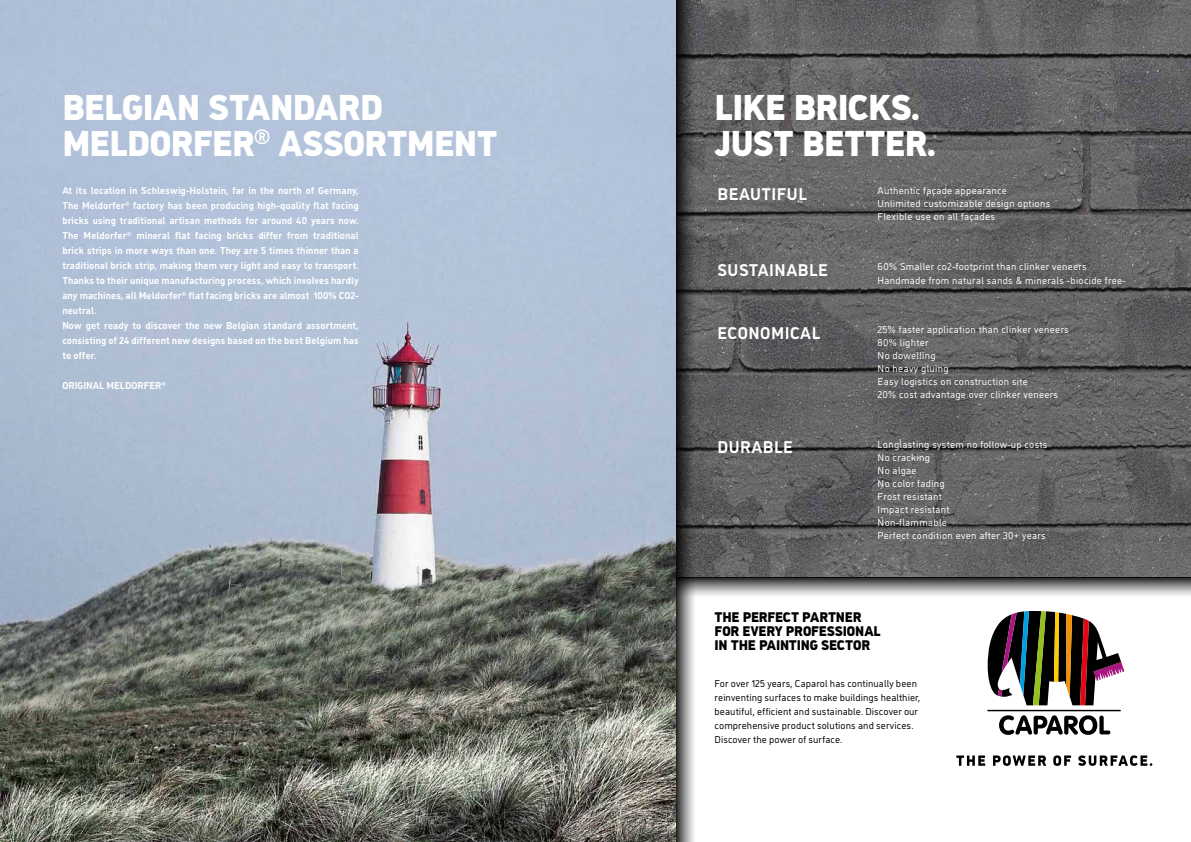
<style>
.page{position:relative;width:1191px;height:842px;background:#fff}
.page>*{position:absolute;margin:0;border:0;box-sizing:border-box;transform-origin:0 0}
.t1{font:900 36px/36px "CAP Elephant";letter-spacing:-.015em;color:#fff}
.t2{font:700 17px "CAP Elephant";letter-spacing:.03em;color:#fff}
.t3{font:900 14px/14px "CAP Elephant";letter-spacing:-.01em;color:#000}
.t4{font:700 10px/15px "CAP Elephant";letter-spacing:.005em;color:#fff}
.t5{font:10px/13px "CAP Elephant";letter-spacing:.03em;color:#fff}
.t6{font:10px/14px "CAP Elephant";letter-spacing:.005em;color:#000}
.t7{font:9px "CAP Elephant";color:#fff}
</style>
<div class="page">
<img style="left:696px;top:0;width:495px;height:577px">
<svg style="left:675px;top:0;width:21px;height:842px;background:#5a5a5b"></svg>
<div style="left:675px;top:577px;width:516px;height:20px;background:linear-gradient(to bottom,#292929,#f9f9f9)"></div>
<img style="left:0;top:0;width:675px;height:842px">
<svg style="left:987px;top:611px;width:137px;height:94px"></svg>
<svg style="left:999px;top:715px;width:111px;height:20px"></svg>
<hr style="left:987px;top:710px;width:133px;height:1px;background:#000">
<svg style="left:956px;top:755px;width:29px;height:11px"></svg>
<svg style="left:993px;top:755px;width:53px;height:11px"></svg>
<svg style="left:1053px;top:755px;width:18px;height:11px"></svg>
<svg style="left:1078px;top:755px;width:74px;height:11px"></svg>
<h1 class="t1" style="left:62px;top:90px;width:437px">BELGIAN STANDARD<br>MELDORFER<sup>®</sup> ASSORTMENT</h1>
<p class="t4" style="left:62px;top:183px;width:298px">At its location in Schleswig-Holstein, far in the north of Germany, The Meldorfer<sup>®</sup> factory has been producing high-quality flat facing bricks using traditional artisan methods for around 40 years now.<br>The Meldorfer<sup>®</sup> mineral flat facing bricks differ from traditional brick strips in more ways than one. They are 5 times thinner than a traditional brick strip, making them very light and easy to transport.<br>Thanks to their unique manufacturing process, which involves hardly any machines, all Meldorfer<sup>®</sup> flat facing bricks are almost 100% CO2- neutral.<br>Now get ready to discover the new Belgian standard assortment, consisting of 24 different new designs based on the best Belgium has to offer.</p>
<p class="t4" style="left:62px;top:378px;width:105px">ORIGINAL MELDORFER<sup>®</sup></p>
<p class="t7" style="left:62px;top:799px;width:6px">2</p>
<h1 class="t1" style="left:714px;top:90px;width:222px">LIKE BRICKS.<br>JUST BETTER.</h1>
<p class="t5" style="left:877px;top:184px;width:174px">Authentic façade appearance<br>Unlimited customizable design options<br>Flexible use on all façades</p>
<h2 class="t2" style="left:717px;top:184px;width:91px">BEAUTIFUL</h2>
<h2 class="t2" style="left:717px;top:260px;width:112px">SUSTAINABLE</h2>
<p class="t5" style="left:877px;top:261px;width:249px">60% Smaller co2-footprint than clinker veneers<br>Handmade from natural sands &amp; minerals -biocide free-</p>
<h2 class="t2" style="left:717px;top:323px;width:104px">ECONOMICAL</h2>
<p class="t5" style="left:877px;top:323px;width:193px">25% faster application than clinker veneers<br>80% lighter<br>No dowelling<br>No heavy gluing<br>Easy logistics on construction site<br>20% cost advantage over clinker veneers</p>
<h2 class="t2" style="left:717px;top:437px;width:77px">DURABLE</h2>
<p class="t5" style="left:877px;top:438px;width:171px">Longlasting system no follow-up costs<br>No cracking<br>No algae<br>No color fading<br>Frost resistant<br>Impact resistant<br>Non-flammable<br>Perfect condition even after 30+ years</p>
<h3 class="t3" style="left:714px;top:610px;width:168px">THE PERFECT PARTNER<br>FOR EVERY PROFESSIONAL<br>IN THE PAINTING SECTOR</h3>
<p class="t6" style="left:714px;top:676px;width:207px">For over 125 years, Caparol has continually been reinventing surfaces to make buildings healthier, beautiful, efficient and sustainable. Discover our comprehensive product solutions and services.<br>Discover the power of surface.</p>
</div>
